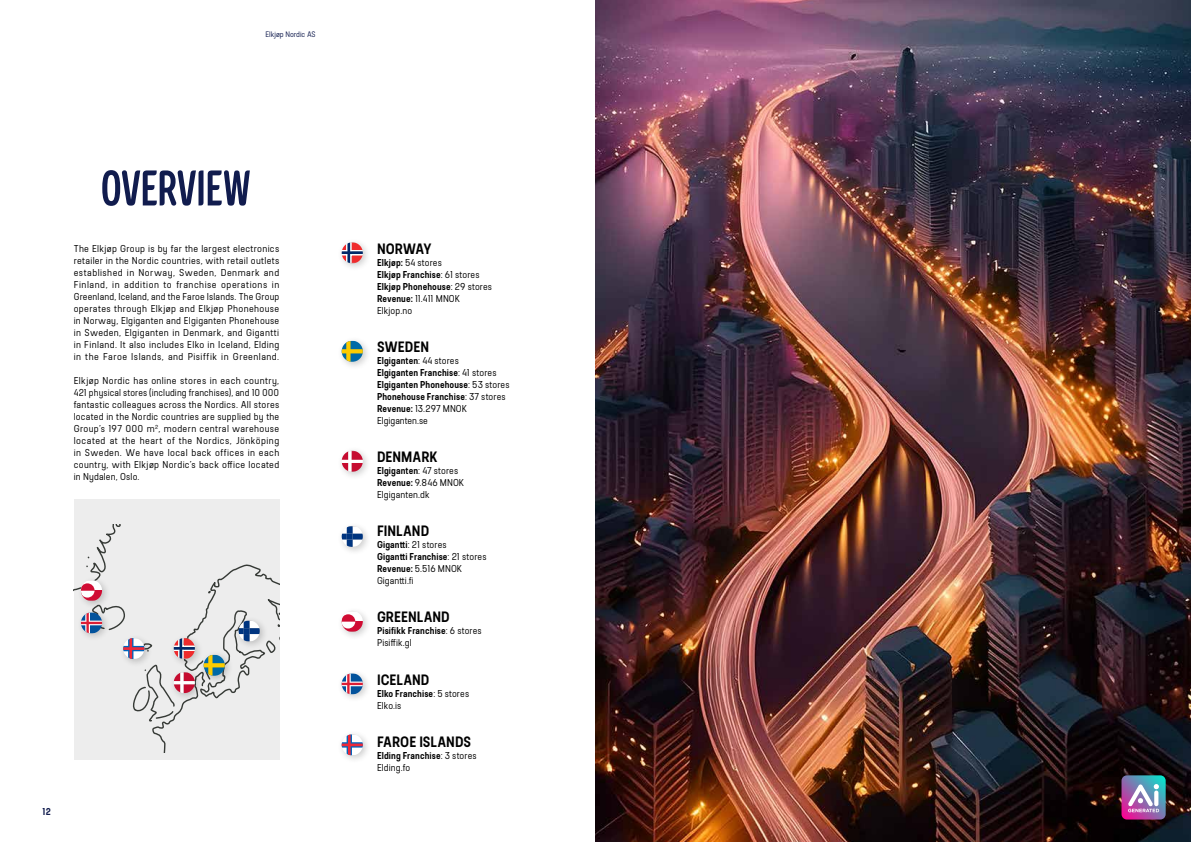
<style>
.page{position:relative;width:1191px;height:842px;background:#fff}
.page>*{position:absolute;margin:0;border:0;box-sizing:border-box;transform-origin:0 0}
.t1{font:50px "Elkjop A Int Headline";letter-spacing:-.015em;color:#111c4e}
.t2{font:600 15px "Elkjop A Int Bodytext";color:#000}
.t3{font:10px/12px "Elkjop A Int Bodytext";letter-spacing:.03em;color:#000;text-align:justify}
.t4{font:600 10px/12px "Elkjop A Int Bodytext";letter-spacing:.01em;color:#000}
.t5{font:10px/12px "Elkjop A Int Bodytext";letter-spacing:.01em;color:#000}
.t6{font:600 10px "Elkjop A Int Bodytext";color:#111c4e}
.t7{font:8px "Elkjop A Int Bodytext";color:#111c4e}
.s1{font-weight:400}
.s2{font-weight:600}
</style>
<div class="page">
<div style="left:74px;top:499px;width:205px;height:261px;background:#ededed"></div>
<svg style="left:74px;top:524px;width:205px;height:228px"></svg>
<img style="left:595px;top:0;width:596px;height:842px">
<svg style="left:1121px;top:775px;width:44px;height:44px;background:#9389b8"></svg>
<div style="left:337px;top:730px;width:34px;height:34px;background:#000;opacity:.2"></div>
<svg style="left:342px;top:734px;width:21px;height:21px"></svg>
<svg style="left:346px;top:734px;width:6px;height:21px"></svg>
<div style="left:342px;top:742px;width:21px;height:6px;background:#3d559a"></div>
<hr style="left:348px;top:734px;width:3px;height:21px;background:#ed2939">
<hr style="left:342px;top:743px;width:21px;height:3px;background:#ed2939">
<div style="left:337px;top:669px;width:34px;height:34px;background:#000;opacity:.2"></div>
<svg style="left:342px;top:673px;width:21px;height:21px"></svg>
<div style="left:346px;top:673px;width:5px;height:21px;background:#eb7f8c"></div>
<div style="left:342px;top:681px;width:21px;height:5px;background:#f6c5cb"></div>
<hr style="left:347px;top:673px;width:2px;height:21px;background:#dc1e35">
<hr style="left:342px;top:683px;width:21px;height:2px;background:#dc1e35">
<div style="left:337px;top:336px;width:34px;height:35px;background:#000;opacity:.2"></div>
<svg style="left:342px;top:341px;width:21px;height:21px"></svg>
<div style="left:337px;top:522px;width:34px;height:34px;background:#000;opacity:.2"></div>
<svg style="left:342px;top:526px;width:21px;height:21px"></svg>
<div style="left:337px;top:446px;width:34px;height:35px;background:#000;opacity:.2"></div>
<svg style="left:342px;top:451px;width:21px;height:21px"></svg>
<div style="left:337px;top:238px;width:34px;height:34px;background:#000;opacity:.2"></div>
<svg style="left:342px;top:242px;width:21px;height:21px"></svg>
<div style="left:337px;top:606px;width:34px;height:35px;background:#000;opacity:.2"></div>
<svg style="left:342px;top:611px;width:21px;height:21px"></svg>
<p class="t7" style="left:265px;top:30px;width:52px">Elkjøp Nordic AS</p>
<h1 class="t1" style="left:101px;top:161px;width:152px">OVERVIEW</h1>
<p class="t3" style="left:74px;top:243px;width:207px">The Elkjøp Group is by far the largest electronics retailer in the Nordic countries, with retail outlets established in Norway, Sweden, Denmark and Finland, in addition to franchise operations in Greenland, Iceland, and the Faroe Islands. The Group operates through Elkjøp and Elkjøp Phonehouse in Norway, Elgiganten and Elgiganten Phonehouse in Sweden, Elgiganten in Denmark, and Gigantti in Finland. It also includes Elko in Iceland, Elding in the Faroe Islands, and Pisiffik in Greenland.</p>
<p class="t3" style="left:74px;top:375px;width:207px">Elkjøp Nordic has online stores in each country, 421 physical stores (including franchises), and 10 000 fantastic colleagues across the Nordics. All stores located in the Nordic countries are supplied by the Group’s 197 000 m<sup>2</sup>, modern central warehouse located at the heart of the Nordics, Jönköping in Sweden. We have local back offices in each country, with Elkjøp Nordic’s back office located in Nydalen, Oslo.</p>
<p class="t6" style="left:43px;top:806px;width:10px">12</p>
<h2 class="t2" style="left:377px;top:240px;width:56px">NORWAY</h2>
<p class="t4" style="left:377px;top:256px;width:117px">Elkjøp: <span class="s1">54 stores<br></span>Elkjøp Franchise<span class="s1">: 61 stores<br></span>Elkjøp Phonehouse<span class="s1">: 29 stores<br></span>Revenue: <span class="s1">11.411 MNOK<br>Elkjop.no</span></p>
<h2 class="t2" style="left:377px;top:338px;width:54px">SWEDEN</h2>
<p class="t4" style="left:377px;top:354px;width:134px">Elgiganten<span class="s1">: 44 stores<br></span>Elgiganten Franchise<span class="s1">: 41 stores<br></span>Elgiganten Phonehouse<span class="s1">: 53 stores<br></span>Phonehouse Franchise<span class="s1">: 37 stores<br></span>Revenue: <span class="s1">13.297 MNOK<br>Elgiganten.se</span></p>
<h2 class="t2" style="left:377px;top:448px;width:62px">DENMARK</h2>
<p class="t5" style="left:377px;top:465px;width:89px"><span class="s2">Elgiganten</span>: 47 stores<br><span class="s2">Revenue:</span> 9.846 MNOK<br>Elgiganten.dk</p>
<h2 class="t2" style="left:377px;top:522px;width:54px">FINLAND</h2>
<p class="t5" style="left:377px;top:539px;width:111px"><span class="s2">Gigantti</span>: 21 stores<br><span class="s2">Gigantti Franchise</span>: 21 stores<br><span class="s2">Revenue:</span> 5.516 MNOK<br>Gigantti.fi</p>
<h2 class="t2" style="left:377px;top:609px;width:74px">GREENLAND</h2>
<p class="t5" style="left:377px;top:625px;width:106px"><span class="s2">Pisifikk Franchise</span>: 6 stores<br>Pisiffik.gl</p>
<h2 class="t2" style="left:377px;top:671px;width:54px">ICELAND</h2>
<p class="t3" style="left:377px;top:687px;width:94px"><span class="s2">Elko Franchise</span>: 5 stores<br>Elko.is</p>
<h2 class="t2" style="left:377px;top:733px;width:96px">FAROE ISLANDS</h2>
<p class="t5" style="left:377px;top:749px;width:101px"><span class="s2">Elding Franchise</span>: 3 stores<br>Elding.fo</p>
</div>
